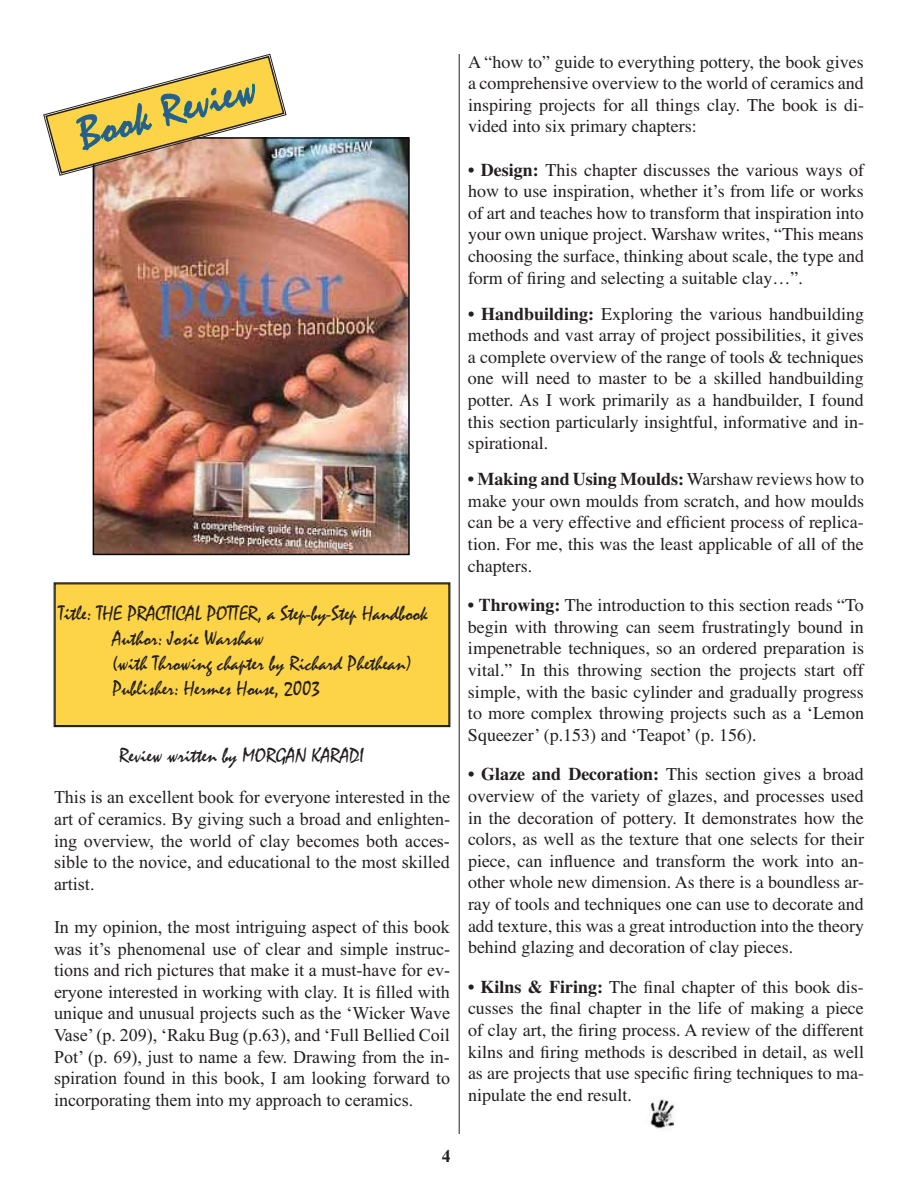
<style>
.page{position:relative;width:918px;height:1188px;background:#fff}
.page>*{position:absolute;margin:0;border:0;box-sizing:border-box;transform-origin:0 0}
.t1{font:45px "Mistral";color:#2c5c8d}
.t2{font:21px/25.2px "Mistral";color:#231f20}
.t3{font:18px/21.6px "Times";color:#231f20;text-align:justify}
.t4{font:18px/21.6px "Times New Roman";color:#231f20;text-align:justify}
.t5{font:700 18px "Times New Roman";color:#231f20}
.s1{font-weight:700}
</style>
<div class="page">
<div style="left:54px;top:583px;width:396px;height:144px;background:#fdd348"></div>
<div style="left:55px;top:584px;width:394px;height:142px;border:1px solid #060708"></div>
<img style="left:96px;top:140px;width:311px;height:412px">
<div style="left:93px;top:137px;width:317px;height:418px;border:2px solid #07090b"></div>
<img style="left:650px;top:1099px;width:25px;height:30px">
<hr style="left:459px;top:54px;width:1px;height:1080px;background:#231f20">
<svg style="left:43px;top:54px;width:244px;height:122px"></svg>
<h1 class="t1" style="left:75px;top:118px;width:184px;rotate:-15deg">Book Review</h1>
<p class="t2" style="left:112px;top:603px;width:317px;text-indent:-54px">Title: THE PRACTICAL POTTER, a Step-by-Step Handbook Author: Josie Warshaw<br>(with Throwing chapter by Richard Phethean)<br>Publisher: Hermes House, 2003</p>
<p class="t2" style="left:119px;top:745px;width:246px">Review written by MORGAN KARADI</p>
<p class="t4" style="left:54px;top:788px;width:398px">This is an excellent book for everyone interested in the art of ceramics. By giving such a broad and enlighten&shy;ing overview, the world of clay becomes both acces&shy;sible to the novice, and educational to the most skilled artist.</p>
<p class="t4" style="left:54px;top:918px;width:398px">In my opinion, the most intriguing aspect of this book was it’s phenomenal use of clear and simple instruc&shy;tions and rich pictures that make it a must-have for ev&shy;eryone interested in working with clay. It is filled with unique and unusual projects such as the ‘Wicker Wave Vase’ (p. 209), ‘Raku Bug (p.63), and ‘Full Bellied Coil Pot’ (p. 69), just to name a few. Drawing from the in&shy;spiration found in this book, I am looking forward to incorporating them into my approach to ceramics.</p>
<p class="t5" style="left:442px;top:1150px;width:10px">4</p>
<p class="t3" style="left:468px;top:52px;width:398px">A “how to” guide to everything pottery, the book gives a comprehensive overview to the world of ceramics and inspiring projects for all things clay. The book is di&shy;vided into six primary chapters:</p>
<p class="t3" style="left:468px;top:160px;width:398px">• <span class="s1">Design:</span> This chapter discusses the various ways of how to use inspiration, whether itʼs from life or works of art and teaches how to transform that inspiration into your own unique project. Warshaw writes, “This means choosing the surface, thinking about scale, the type and form of firing and selecting a suitable clay…”.</p>
<p class="t3" style="left:468px;top:304px;width:398px">• <span class="s1">Handbuilding:</span> Exploring the various handbuilding methods and vast array of project possibilities, it gives a complete overview of the range of tools &amp; techniques one will need to master to be a skilled handbuilding potter. As I work primarily as a handbuilder, I found this section particularly insightful, informative and in&shy;spirational.</p>
<p class="t3" style="left:468px;top:470px;width:398px">• <span class="s1">Making and Using Moulds:</span> Warshaw reviews how to make your own moulds from scratch, and how moulds can be a very effective and efficient process of replica&shy;tion. For me, this was the least applicable of all of the chapters.</p>
<p class="t3" style="left:468px;top:596px;width:398px">• <span class="s1">Throwing:</span> The introduction to this section reads “To begin with throwing can seem frustratingly bound in impenetrable techniques, so an ordered preparation is vital.” In this throwing section the projects start off simple, with the basic cylinder and gradually progress to more complex throwing projects such as a ʻLemon Squeezerʼ (p.153) and ʻTeapotʼ (p. 156).</p>
<p class="t3" style="left:468px;top:765px;width:398px">• <span class="s1">Glaze and Decoration:</span> This section gives a broad overview of the variety of glazes, and processes used in the decoration of pottery. It demonstrates how the colors, as well as the texture that one selects for their piece, can influence and transform the work into an&shy;other whole new dimension. As there is a boundless ar&shy;ray of tools and techniques one can use to decorate and add texture, this was a great introduction into the theory behind glazing and decoration of clay pieces.</p>
<p class="t3" style="left:468px;top:978px;width:398px">• <span class="s1">Kilns &amp; Firing:</span> The final chapter of this book dis&shy;cusses the final chapter in the life of making a piece of clay art, the firing process. A review of the different kilns and firing methods is described in detail, as well as are projects that use specific firing techniques to ma&shy;nipulate the end result.</p>
</div>
